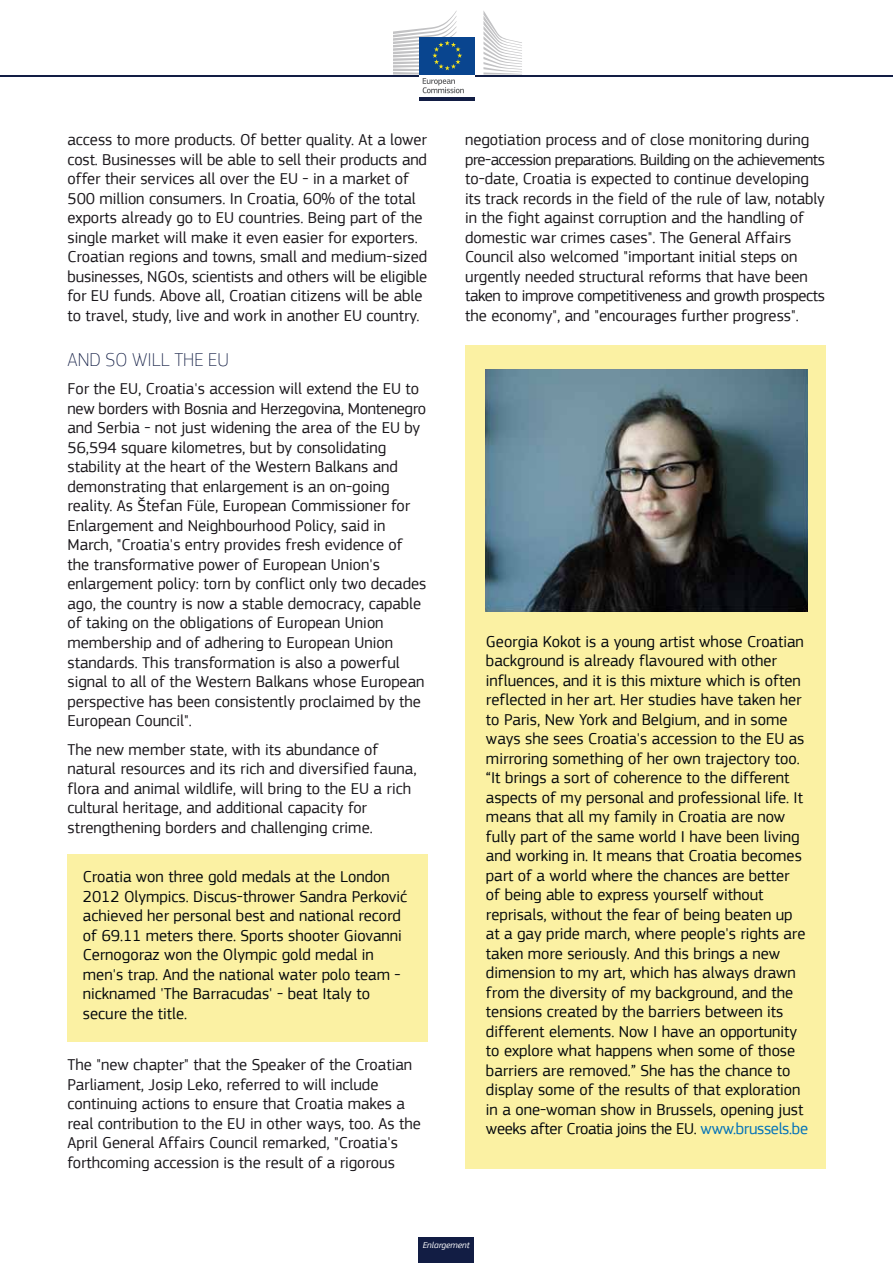
<style>
.page{position:relative;width:893px;height:1263px;background:#fff}
.page>*{position:absolute;margin:0;border:0;box-sizing:border-box;transform-origin:0 0}
.t1{font:100 19.5px "EC Square Sans Pro";color:#121d44}
.t2{font:16.5px/19.5px "EC Square Sans Pro";color:#1a171b}
.t3{font:16.5px/19.5px "EC Square Sans Pro";color:#04080c}
.t4{font:italic 8.85px "EC Square Sans Pro";color:#fff}
.s1{color:#0071b9}
</style>
<div class="page">
<div style="left:418px;top:1237px;width:56px;height:26px;background:#121d44"></div>
<div style="left:465px;top:346px;width:360px;height:823px;background:#fbf1a3"></div>
<img style="left:485px;top:370px;width:323px;height:241px">
<div style="left:68px;top:854px;width:360px;height:188px;background:#fbf1a3"></div>
<hr style="left:0;top:75px;width:893px;height:1px;background:#121d44">
<div style="left:419px;top:73px;width:56px;height:25px;background:#fff"></div>
<hr style="left:419px;top:98px;width:56px;height:2px;background:#121d44">
<svg style="left:483px;top:11px;width:39px;height:63px"></svg>
<div style="left:419px;top:37px;width:56px;height:37px;background:#09458f"></div>
<svg style="left:393px;top:11px;width:71px;height:82px"></svg>
<p class="t2" style="left:67px;top:130px;width:361px">access to more products. Of better quality. At a lower cost. Businesses will be able to sell their products and offer their services all over the EU - in a market of 500 million consumers. In Croatia, 60% of the total exports already go to EU countries. Being part of the single market will make it even easier for exporters.<br>Croatian regions and towns, small and medium-sized businesses, NGOs, scientists and others will be eligible for EU funds. Above all, Croatian citizens will be able to travel, study, live and work in another EU country.</p>
<p class="t1" style="left:68px;top:348px;width:163px">AND SO WILL THE EU</p>
<p class="t2" style="left:68px;top:379px;width:360px">For the EU, Croatia's accession will extend the EU to new borders with Bosnia and Herzegovina, Montenegro and Serbia - not just widening the area of the EU by 56,594 square kilometres, but by consolidating stability at the heart of the Western Balkans and demonstrating that enlargement is an on-going reality. As Štefan Füle, European Commissioner for Enlargement and Neighbourhood Policy, said in March, "Croatia's entry provides fresh evidence of the transformative power of European Union's enlargement policy: torn by conflict only two decades ago, the country is now a stable democracy, capable of taking on the obligations of European Union membership and of adhering to European Union standards. This transformation is also a powerful signal to all of the Western Balkans whose European perspective has been consistently proclaimed by the European Council".</p>
<p class="t2" style="left:68px;top:739px;width:351px">The new member state, with its abundance of natural resources and its rich and diversified fauna, flora and animal wildlife, will bring to the EU a rich cultural heritage, and additional capacity for strengthening borders and challenging crime.</p>
<p class="t3" style="left:83px;top:867px;width:326px">Croatia won three gold medals at the London 2012 Olympics. Discus-thrower Sandra Perković achieved her personal best and national record of 69.11 meters there. Sports shooter Giovanni Cernogoraz won the Olympic gold medal in men's trap. And the national water polo team - nicknamed 'The Barracudas' - beat Italy to secure the title.</p>
<p class="t2" style="left:67px;top:1055px;width:355px">The "new chapter" that the Speaker of the Croatian Parliament, Josip Leko, referred to will include continuing actions to ensure that Croatia makes a real contribution to the EU in other ways, too. As the April General Affairs Council remarked, "Croatia's forthcoming accession is the result of a rigorous</p>
<p class="t2" style="left:465px;top:130px;width:361px">negotiation process and of close monitoring during pre-accession preparations. Building on the achievements to-date, Croatia is expected to continue developing its track records in the field of the rule of law, notably in the fight against corruption and the handling of domestic war crimes cases". The General Affairs Council also welcomed "important initial steps on urgently needed structural reforms that have been taken to improve competitiveness and growth prospects the economy", and "encourages further progress".</p>
<p class="t3" style="left:486px;top:632px;width:324px">Georgia Kokot is a young artist whose Croatian background is already flavoured with other influences, and it is this mixture which is often reflected in her art. Her studies have taken her to Paris, New York and Belgium, and in some ways she sees Croatia's accession to the EU as mirroring something of her own trajectory too. “It brings a sort of coherence to the different aspects of my personal and professional life. It means that all my family in Croatia are now fully part of the same world I have been living and working in. It means that Croatia becomes part of a world where the chances are better<br>of being able to express yourself without reprisals, without the fear of being beaten up at a gay pride march, where people's rights are taken more seriously. And this brings a new dimension to my art, which has always drawn from the diversity of my background, and the tensions created by the barriers between its different elements. Now I have an opportunity to explore what happens when some of those barriers are removed.” She has the chance to display some of the results of that exploration in a one-woman show in Brussels, opening just weeks after Croatia joins the EU. <span class="s1">www.brussels.be</span></p>
<p class="t4" style="left:423px;top:1240px;width:48px">Enlargement</p>
</div>
